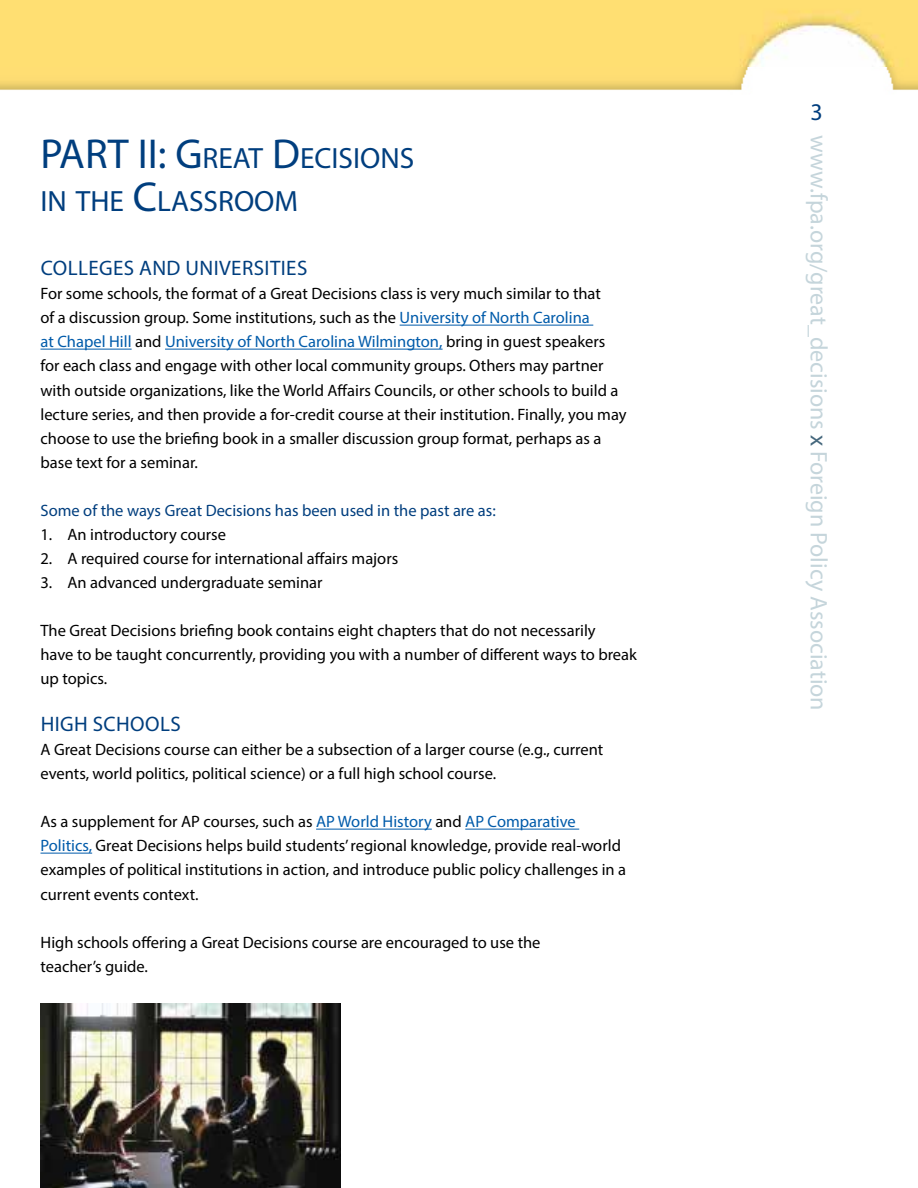
<style>
.page{position:relative;width:918px;height:1188px;background:#fff}
.page>*{position:absolute;margin:0;border:0;box-sizing:border-box;transform-origin:0 0}
.t1{font:42px "Myriad Pro";color:#003e7e}
.t2{font:29.4px/43.5px "Myriad Pro";color:#003e7e}
.t3{font:24px "Myriad Pro";color:#c5d5db}
.t4{font:24px "Myriad Pro";color:#003e7e}
.t5{font:21px "Myriad Pro";letter-spacing:.02em;color:#003e7e}
.t6{font:16.5px/24px "Myriad Pro";color:#000}
.t7{font:16.5px "Myriad Pro";color:#003e7e}
.s1{font-size:42px}
.s2{color:#005baa}
.s3{color:#46687d}
</style>
<div class="page">
<img style="left:0;top:0;width:918px;height:1188px">
<hr style="left:400px;top:325px;width:193px;height:1px;background:#005baa">
<hr style="left:40px;top:349px;width:92px;height:1px;background:#005baa">
<hr style="left:165px;top:349px;width:278px;height:1px;background:#005baa">
<hr style="left:316px;top:829px;width:116px;height:1px;background:#005baa">
<hr style="left:465px;top:829px;width:114px;height:1px;background:#005baa">
<hr style="left:40px;top:853px;width:52px;height:1px;background:#005baa">
<img style="left:40px;top:1004px;width:300px;height:184px">
<h2 class="t2" style="left:40px;top:136px;width:375px;text-indent:97px"><span class="s1">II: G</span>REAT <span class="s1">D</span>ECISIONS<br>IN THE <span class="s1">C</span>LASSROOM</h2>
<h1 class="t1" style="left:40px;top:128px;width:43px">PART</h1>
<p class="t5" style="left:41px;top:255px;width:268px">COLLEGES AND UNIVERSITIES</p>
<p class="t6" style="left:40px;top:282px;width:588px">For some schools, the format of a Great Decisions class is very much similar to that<br>of a discussion group. Some institutions, such as the <span class="s2">University of North Carolina<br>at Chapel Hill</span> and <span class="s2">University of North Carolina Wilmington,</span> bring in guest speakers for each class and engage with other local community groups. Others may partner with outside organizations, like the World Affairs Councils, or other schools to build a lecture series, and then provide a for-credit course at their institution. Finally, you may choose to use the briefing book in a smaller discussion group format, perhaps as a base text for a seminar.</p>
<p class="t7" style="left:40px;top:500px;width:457px">Some of the ways Great Decisions has been used in the past are as:</p>
<p class="t6" style="left:40px;top:522px;width:187px">1. An introductory course</p>
<p class="t6" style="left:40px;top:546px;width:359px">2. A required course for international affairs majors</p>
<p class="t6" style="left:40px;top:570px;width:284px">3. An advanced undergraduate seminar</p>
<p class="t6" style="left:40px;top:618px;width:598px">The Great Decisions briefing book contains eight chapters that do not necessarily<br>have to be taught concurrently, providing you with a number of different ways to break up topics.</p>
<p class="t5" style="left:41px;top:711px;width:142px">HIGH SCHOOLS</p>
<p class="t6" style="left:40px;top:738px;width:564px">A Great Decisions course can either be a subsection of a larger course (e.g., current events, world politics, political science) or a full high school course.</p>
<p class="t6" style="left:40px;top:810px;width:587px">As a supplement for AP courses, such as <span class="s2">AP World History</span> and <span class="s2">AP Comparative Politics,</span> Great Decisions helps build students’ regional knowledge, provide real-world examples of political institutions in action, and introduce public policy challenges in a current events context.</p>
<p class="t6" style="left:40px;top:930px;width:502px">High schools offering a Great Decisions course are encouraged to use the teacher’s guide.</p>
<h3 class="t4" style="left:811px;top:97px;width:14px">3</h3>
<h3 class="t3" style="left:834px;top:135px;width:577px;rotate:90deg">www.fpa.org/great_decisions <span class="s3">x</span> Foreign Policy Association</h3>
</div>
